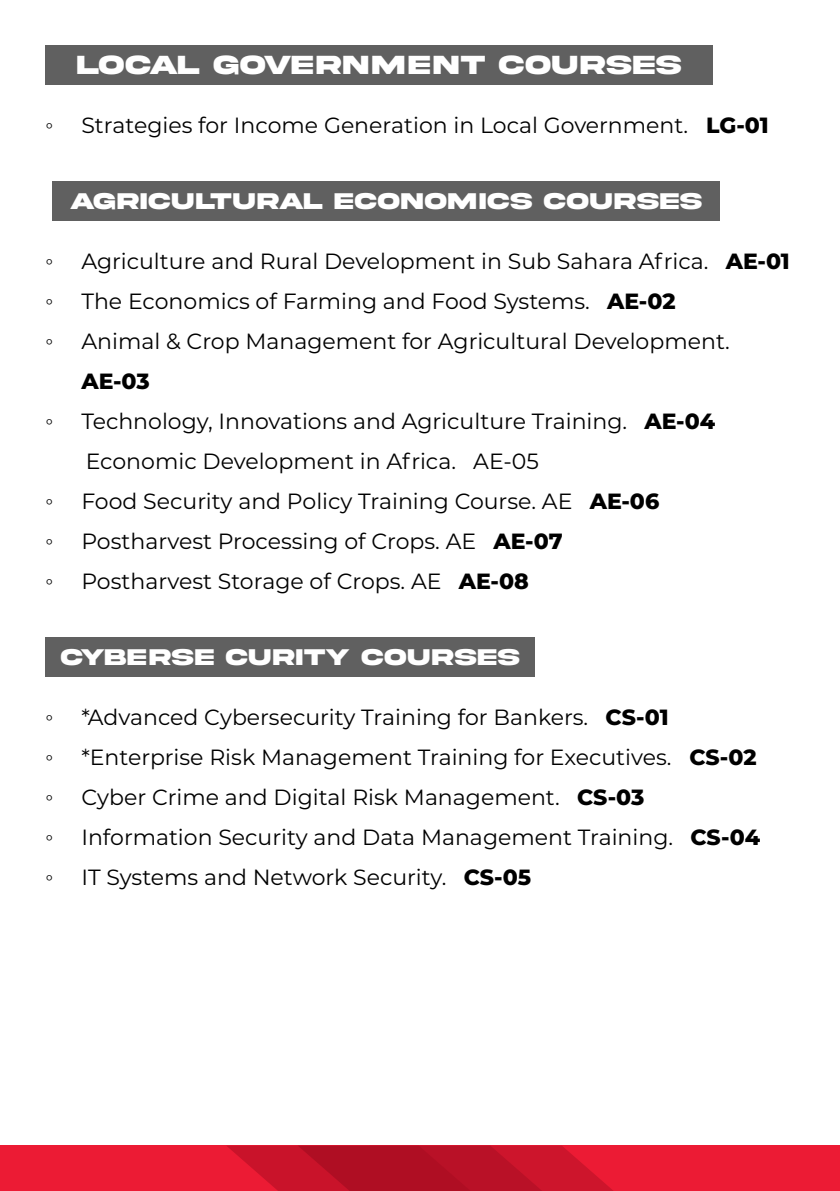
<style>
.page{position:relative;width:840px;height:1191px;background:#fff}
.page>*{position:absolute;margin:0;border:0;box-sizing:border-box;transform-origin:0 0}
.t1{font:700 27.8px "Akira Expanded Super";letter-spacing:.05em;color:#fff}
.t2{font:700 24px "Akira Expanded Super";letter-spacing:.05em;color:#fff}
.t3{font:22px/40px "Montserrat";color:#000}
.t4{font:22px "Times New Roman";color:#000}
.t5{font:800 22px "Montserrat";color:#000}
.s1{font-weight:800}
</style>
<div class="page">
<div style="left:0;top:1145px;width:839px;height:46px;background:#ec1b34"></div>
<svg style="left:227px;top:1145px;width:386px;height:46px;background:#c31229"></svg>
<div style="left:45px;top:45px;width:667px;height:40px;background:#606060"></div>
<div style="left:52px;top:182px;width:667px;height:39px;background:#606060"></div>
<div style="left:45px;top:637px;width:490px;height:40px;background:#606060"></div>
<p class="t1" style="left:77px;top:52px;width:605px">LOCAL GOVERNMENT COURSES</p>
<p class="t4" style="left:45px;top:111px;width:9px">◦</p>
<p class="t3" style="left:81px;top:105px;width:688px">Strategies for Income Generation in Local Government. <span class="s1">LG-01</span></p>
<p class="t2" style="left:70px;top:190px;width:633px">AGRICULTURAL ECONOMICS COURSES</p>
<p class="t4" style="left:45px;top:247px;width:9px">◦</p>
<p class="t3" style="left:81px;top:241px;width:709px">Agriculture and Rural Development in Sub Sahara Africa. <span class="s1">AE-01</span></p>
<p class="t4" style="left:45px;top:287px;width:9px">◦</p>
<p class="t3" style="left:81px;top:281px;width:595px">The Economics of Farming and Food Systems. <span class="s1">AE-02</span></p>
<p class="t4" style="left:45px;top:327px;width:9px">◦</p>
<p class="t3" style="left:81px;top:321px;width:649px">Animal &amp; Crop Management for Agricultural Development.</p>
<p class="t5" style="left:81px;top:365px;width:70px">AE-03</p>
<p class="t4" style="left:45px;top:407px;width:9px">◦</p>
<p class="t3" style="left:81px;top:400px;width:635px">Technology, Innovations and Agriculture Training. <span class="s1">AE-04<br></span>Economic Development in Africa. AE-05</p>
<p class="t4" style="left:45px;top:487px;width:9px">◦</p>
<p class="t3" style="left:81px;top:480px;width:579px">Food Security and Policy Training Course. AE <span class="s1">AE-06</span></p>
<p class="t4" style="left:45px;top:527px;width:9px">◦</p>
<p class="t3" style="left:81px;top:520px;width:482px">Postharvest Processing of Crops. AE <span class="s1">AE-07</span></p>
<p class="t4" style="left:45px;top:567px;width:9px">◦</p>
<p class="t3" style="left:81px;top:560px;width:449px">Postharvest Storage of Crops. AE <span class="s1">AE-08</span></p>
<p class="t2" style="left:61px;top:646px;width:460px">CYBERSE CURITY COURSES</p>
<p class="t4" style="left:45px;top:703px;width:9px">◦</p>
<p class="t3" style="left:81px;top:696px;width:588px">*Advanced Cybersecurity Training for Bankers. <span class="s1">CS-01</span></p>
<p class="t4" style="left:45px;top:743px;width:9px">◦</p>
<p class="t3" style="left:81px;top:736px;width:676px">*Enterprise Risk Management Training for Executives. <span class="s1">CS-02</span></p>
<p class="t4" style="left:45px;top:783px;width:9px">◦</p>
<p class="t3" style="left:81px;top:776px;width:564px">Cyber Crime and Digital Risk Management. <span class="s1">CS-03</span></p>
<p class="t4" style="left:45px;top:823px;width:9px">◦</p>
<p class="t3" style="left:81px;top:816px;width:680px">Information Security and Data Management Training. <span class="s1">CS-04</span></p>
<p class="t4" style="left:45px;top:863px;width:9px">◦</p>
<p class="t3" style="left:81px;top:856px;width:451px">IT Systems and Network Security. <span class="s1">CS-05</span></p>
</div>
